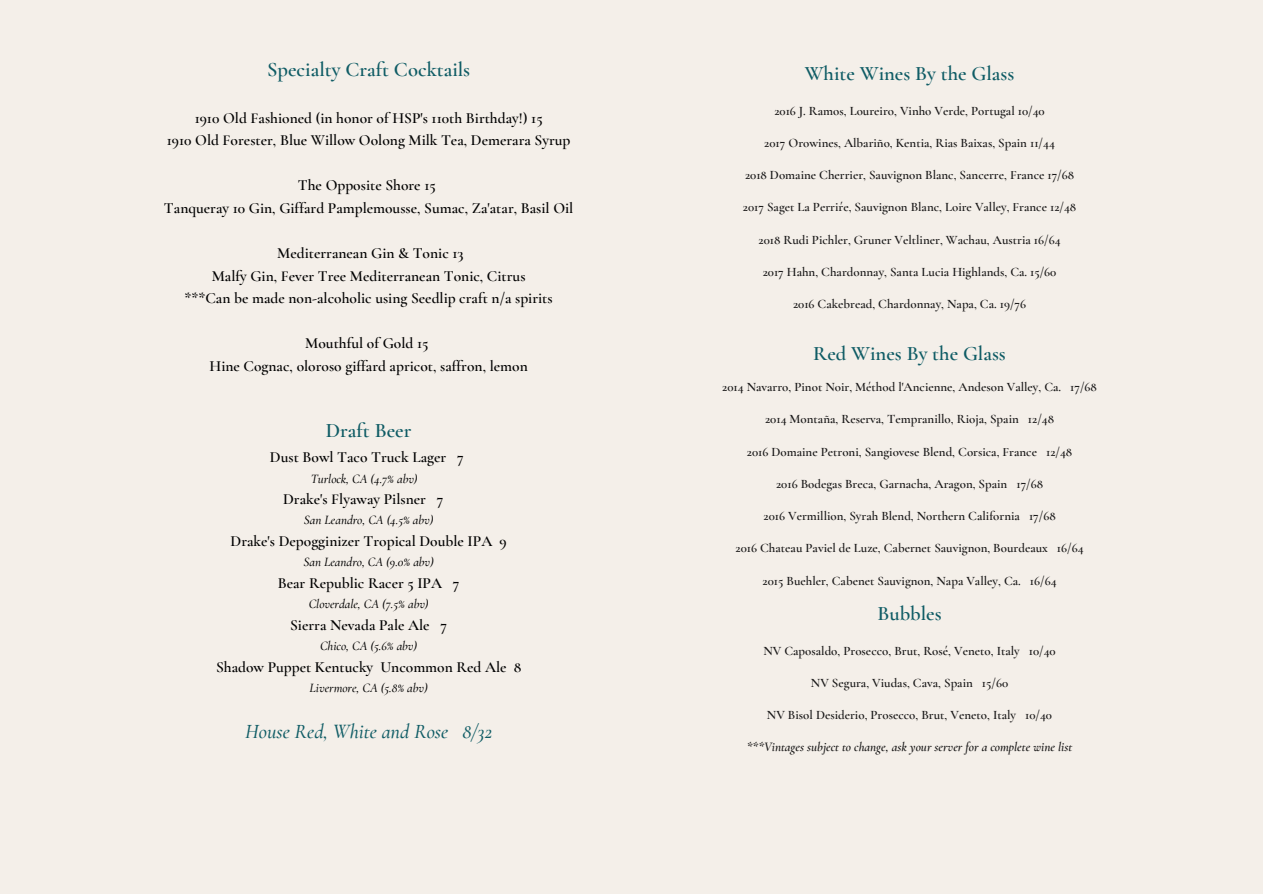
<style>
.page{position:relative;width:1263px;height:894px;background:#fff}
.page>*{position:absolute;margin:0;border:0;box-sizing:border-box;transform-origin:0 0}
.t1{font:600 20.55px "Cormorant Garamond";color:#0f5c65}
.t2{font:italic 500 20.4px "Cormorant Garamond";color:#0f5c65}
.t3{font:600 15.45px "Cormorant Garamond";color:#000}
.t4{font:600 12.9px "Cormorant Garamond";color:#181717}
.t5{font:italic 500 12.9px "Cormorant Garamond";color:#000}
.t6{font:italic 600 12.9px "Cormorant Garamond";color:#181717}
</style>
<div class="page">
<div style="left:637px;top:0;width:625px;height:893px;background:#f4efe9"></div>
<div style="left:0;top:0;width:626px;height:893px;background:#f4efe9"></div>
<p class="t1" style="left:267px;top:57px;width:205px">Specialty Craft Cocktails</p>
<p class="t3" style="left:195px;top:108px;width:349px">1910 Old Fashioned (in honor of HSP's 110th Birthday!) 15</p>
<p class="t3" style="left:167px;top:131px;width:405px">1910 Old Forester, Blue Willow Oolong Milk Tea, Demerara Syrup</p>
<p class="t3" style="left:298px;top:176px;width:139px">The Opposite Shore 15</p>
<p class="t3" style="left:164px;top:199px;width:411px">Tanqueray 10 Gin, Giffard Pamplemousse, Sumac, Za'atar, Basil Oil</p>
<p class="t3" style="left:277px;top:244px;width:188px">Mediterranean Gin &amp; Tonic 13</p>
<p class="t3" style="left:212px;top:266px;width:315px">Malfy Gin, Fever Tree Mediterranean Tonic, Citrus</p>
<p class="t3" style="left:185px;top:289px;width:369px">***Can be made non-alcoholic using Seedlip craft n/a spirits</p>
<p class="t3" style="left:305px;top:334px;width:125px">Mouthful of Gold 15</p>
<p class="t3" style="left:209px;top:356px;width:319px">Hine Cognac, oloroso giffard apricot, saffron, lemon</p>
<p class="t1" style="left:326px;top:418px;width:87px">Draft Beer</p>
<p class="t3" style="left:270px;top:448px;width:195px">Dust Bowl Taco Truck Lager 7</p>
<p class="t5" style="left:310px;top:470px;width:108px">Turlock, CA (4.7% abv)</p>
<p class="t3" style="left:283px;top:489px;width:162px">Drake's Flyaway Pilsner 7</p>
<p class="t5" style="left:304px;top:512px;width:131px">San Leandro, CA (4.5% abv)</p>
<p class="t3" style="left:230px;top:531px;width:278px">Drake's Depogginizer Tropical Double IPA 9</p>
<p class="t5" style="left:303px;top:554px;width:132px">San Leandro, CA (9.0% abv)</p>
<p class="t3" style="left:278px;top:573px;width:183px">Bear Republic Racer 5 IPA 7</p>
<p class="t5" style="left:309px;top:596px;width:121px">Cloverdale, CA (7.5% abv)</p>
<p class="t3" style="left:290px;top:615px;width:158px">Sierra Nevada Pale Ale 7</p>
<p class="t5" style="left:320px;top:638px;width:99px">Chico, CA (5.6% abv)</p>
<p class="t3" style="left:216px;top:657px;width:307px">Shadow Puppet Kentucky Uncommon Red Ale 8</p>
<p class="t5" style="left:309px;top:679px;width:120px">Livermore, CA (5.8% abv)</p>
<p class="t2" style="left:245px;top:719px;width:248px">House Red, White and Rose 8/32</p>
<p class="t1" style="left:804px;top:61px;width:211px">White Wines By the Glass</p>
<p class="t4" style="left:774px;top:103px;width:272px">2016 J. Ramos, Loureiro, Vinho Verde, Portugal 10/40</p>
<p class="t4" style="left:764px;top:135px;width:292px">2017 Orowines, Albariño, Kentia, Rias Baixas, Spain 11/44</p>
<p class="t4" style="left:745px;top:167px;width:330px">2018 Domaine Cherrier, Sauvignon Blanc, Sancerre, France 17/68</p>
<p class="t4" style="left:742px;top:199px;width:335px">2017 Saget La Perriŕe, Sauvignon Blanc, Loire Valley, France 12/48</p>
<p class="t4" style="left:758px;top:231px;width:303px">2018 Rudi Pichler, Gruner Veltliner, Wachau, Austria 16/64</p>
<p class="t4" style="left:762px;top:264px;width:295px">2017 Hahn, Chardonnay, Santa Lucia Highlands, Ca. 15/60</p>
<p class="t4" style="left:793px;top:296px;width:234px">2016 Cakebread, Chardonnay, Napa, Ca. 19/76</p>
<p class="t1" style="left:813px;top:341px;width:194px">Red Wines By the Glass</p>
<p class="t4" style="left:722px;top:379px;width:376px">2014 Navarro, Pinot Noir, Méthod l'Ancienne, Andeson Valley, Ca. 17/68</p>
<p class="t4" style="left:765px;top:411px;width:290px">2014 Montaña, Reserva, Tempranillo, Rioja, Spain 12/48</p>
<p class="t4" style="left:746px;top:443px;width:327px">2016 Domaine Petroni, Sangiovese Blend, Corsica, France 12/48</p>
<p class="t4" style="left:776px;top:476px;width:268px">2016 Bodegas Breca, Garnacha, Aragon, Spain 17/68</p>
<p class="t4" style="left:763px;top:508px;width:293px">2016 Vermillion, Syrah Blend, Northern California 17/68</p>
<p class="t4" style="left:735px;top:540px;width:349px">2016 Chateau Paviel de Luze, Cabernet Sauvignon, Bourdeaux 16/64</p>
<p class="t4" style="left:762px;top:572px;width:295px">2015 Buehler, Cabenet Sauvignon, Napa Valley, Ca. 16/64</p>
<p class="t1" style="left:877px;top:601px;width:66px">Bubbles</p>
<p class="t4" style="left:763px;top:642px;width:294px">NV Caposaldo, Prosecco, Brut, Rosé, Veneto, Italy 10/40</p>
<p class="t4" style="left:810px;top:674px;width:199px">NV Segura, Viudas, Cava, Spain 15/60</p>
<p class="t4" style="left:767px;top:707px;width:286px">NV Bisol Desiderio, Prosecco, Brut, Veneto, Italy 10/40</p>
<p class="t6" style="left:746px;top:739px;width:327px">***Vintages subject to change, ask your server for a complete wine list</p>
</div>
